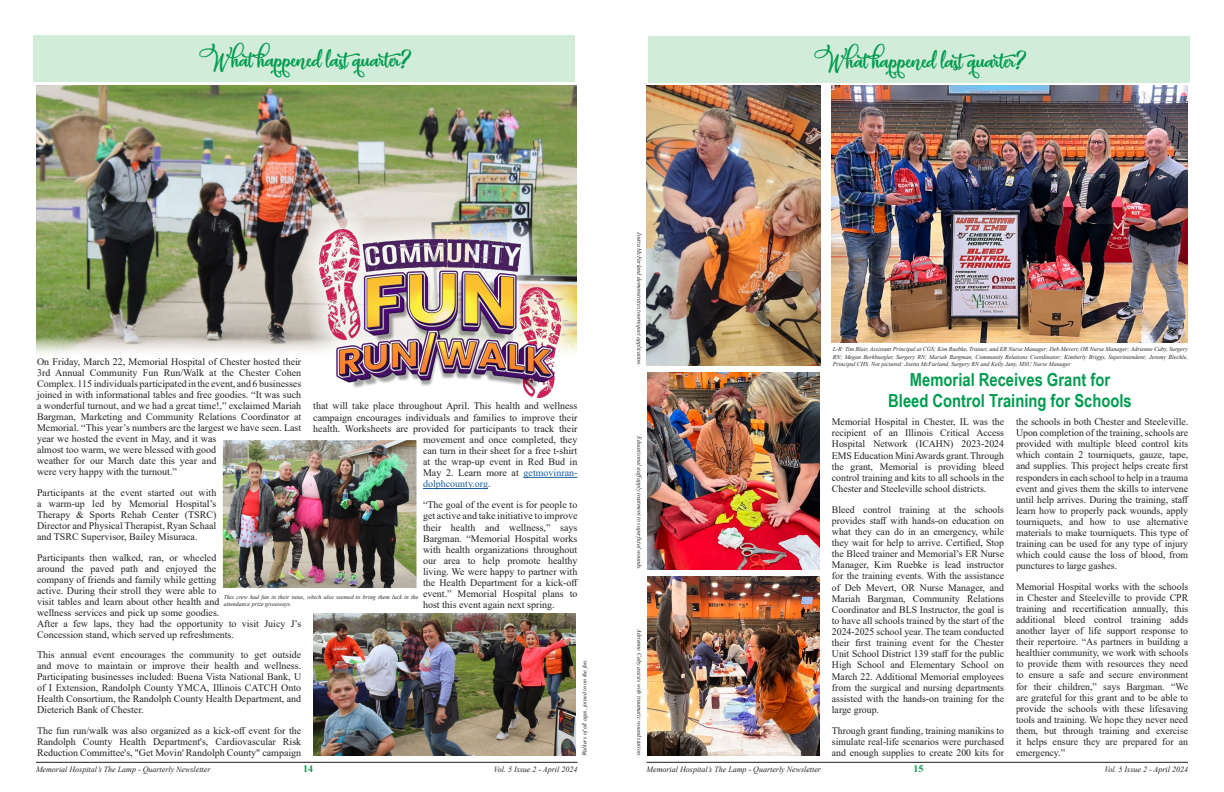
<style>
.page{position:relative;width:1224px;height:792px;background:#fff}
.page>*{position:absolute;margin:0;border:0;box-sizing:border-box;transform-origin:0 0}
.t1{font:22px "Pacific Again";color:#009c50}
.Story_Header{font:700 18px "Arial Narrow";color:#009c50}
.Newsletter_Paragraph_Style{font:10px/11.1px "Times New Roman";color:#231f20;text-align:justify}
.Newsletter_Paragraph_Style-2{font:10px "Times New Roman";color:#175d9e}
.t2{font:700 10px "Times New Roman";color:#009c50}
.t3{font:italic 8px "Times New Roman";color:#231f20}
.Photo_Caption{font:italic 6px/7.2px "Times New Roman";color:#231f20;text-align:justify}
.s1{font-family:"Ampera"}
.s2{color:#175d9e}
.s3{color:#231f20}
</style>
<div class="page">
<hr style="left:36px;top:762px;width:541px;height:1px;background:#231f20">
<hr style="left:647px;top:762px;width:541px;height:1px;background:#231f20">
<img style="left:37px;top:85px;width:540px;height:269px">
<div style="left:33px;top:35px;width:542px;height:46px;background:#d2ecda"></div>
<div style="left:297px;top:207px;width:285px;height:213px;background:#fff;opacity:.77"></div>
<img style="left:320px;top:230px;width:240px;height:168px">
<hr style="left:524px;top:477px;width:53px;height:1px;background:#175d9e">
<hr style="left:423px;top:488px;width:65px;height:1px;background:#175d9e">
<img style="left:313px;top:613px;width:263px;height:143px">
<img style="left:224px;top:441px;width:192px;height:146px">
<div style="left:221px;top:438px;width:198px;height:152px;border:2px solid #fff"></div>
<div style="left:648px;top:36px;width:541px;height:46px;background:#d2ecda"></div>
<img style="left:832px;top:85px;width:356px;height:258px">
<img style="left:647px;top:576px;width:173px;height:180px">
<img style="left:647px;top:373px;width:172px;height:197px">
<img style="left:647px;top:85px;width:173px;height:281px">
<p class="t1" style="left:198px;top:46px;width:216px">W hathappened lastquarter<span class="s1">?</span></p>
<p class="Newsletter_Paragraph_Style" style="left:37px;top:356px;width:266px;text-align:left">On Friday, March 22, Memorial Hospital of Chester hosted their 3rd Annual Community Fun Run/Walk at the Chester Cohen Complex. 115 individuals participated in the event, and 6 businesses joined in with informational tables and free goodies. “It was such a wonderful turnout, and we had a great time!,” exclaimed Mariah Bargman, Marketing and Community Relations Coordinator at Memorial. “This year’s numbers are the largest we have seen. Last year we hosted the event in May, and it was<br>almost too warm, we were blessed with good<br>weather for our March date this year and<br>were very happy with the turnout.”</p>
<p class="Newsletter_Paragraph_Style" style="left:37px;top:487px;width:181px">Participants at the event started out with a warm-up led by Memorial Hospital’s Therapy &amp; Sports Rehab Center (TSRC)<br>Director and Physical Therapist, Ryan Schaal and TSRC Supervisor, Bailey Misuraca.</p>
<p class="Newsletter_Paragraph_Style" style="left:37px;top:552px;width:266px;text-align:left">Participants then walked, ran, or wheeled<br>around the paved path and enjoyed the<br>company of friends and family while getting<br>active. During their stroll they were able to<br>visit tables and learn about other health and<br>wellness services and pick up some goodies.<br>After a few laps, they had the opportunity to visit Juicy J’s Concession stand, which served up refreshments.</p>
<p class="Newsletter_Paragraph_Style" style="left:37px;top:649px;width:266px">This annual event encourages the community to get outside and move to maintain or improve their health and wellness.<br>Participating businesses included: Buena Vista National Bank, U of I Extension, Randolph County YMCA, Illinois CATCH Onto Health Consortium, the Randolph County Health Department, and Dieterich Bank of Chester.</p>
<p class="Newsletter_Paragraph_Style" style="left:37px;top:725px;width:266px">The fun run/walk was also organized as a kick-off event for the Randolph County Health Department's, Cardiovascular Risk Reduction Committee's, "Get Movin' Randolph County" campaign</p>
<p class="Newsletter_Paragraph_Style" style="left:313px;top:400px;width:266px">that will take place throughout April. This health and wellness</p>
<p class="Newsletter_Paragraph_Style" style="left:313px;top:411px;width:266px">campaign encourages individuals and families to improve their</p>
<p class="Newsletter_Paragraph_Style" style="left:313px;top:423px;width:266px">health. Worksheets are provided for participants to track their</p>
<p class="Newsletter_Paragraph_Style" style="left:423px;top:434px;width:156px">movement and once completed, they</p>
<p class="Newsletter_Paragraph_Style" style="left:423px;top:445px;width:156px">can turn in their sheet for a free t-shirt</p>
<p class="Newsletter_Paragraph_Style" style="left:423px;top:456px;width:156px">at the wrap-up event in Red Bud in</p>
<p class="Newsletter_Paragraph_Style" style="left:423px;top:467px;width:156px">May 2. Learn more at <span class="s2">getmovinran-</span></p>
<p class="Newsletter_Paragraph_Style-2" style="left:423px;top:477px;width:69px">dolphcounty.org<span class="s3">.</span></p>
<p class="Newsletter_Paragraph_Style" style="left:423px;top:499px;width:157px">“The goal of the event is for people to get active and take initiative to improve their health and wellness,” says Bargman. “Memorial Hospital works with health organizations throughout our area to help promote healthy living. We were happy to partner with the Health Department for a kick-off event.” Memorial Hospital plans to host this event again next spring.</p>
<p class="Photo_Caption" style="left:224px;top:593px;width:196px">This crew had fun in their tutus, which also seemed to bring them luck in the attendance prize giveaways.</p>
<p class="Photo_Caption" style="left:581px;top:756px;width:98px;rotate:-90deg">Walkers ofall ages, joined in on the fun.</p>
<p class="Photo_Caption" style="left:643px;top:232px;width:135px;rotate:90deg">Joetta McFarland demonstrates tourniquet application.</p>
<p class="Photo_Caption" style="left:643px;top:436px;width:135px;rotate:90deg">Educational staffapply treatment to superficial wounds.</p>
<p class="Photo_Caption" style="left:643px;top:629px;width:128px;rotate:90deg">Adrienne Caby assists with traumatic wound station.</p>
<p class="t1" style="left:813px;top:47px;width:216px">W hathappened lastquarter<span class="s1">?</span></p>
<p class="Photo_Caption" style="left:833px;top:346px;width:357px">L-R: Tim Blair, Assistant Principal at CGS; Kim Ruebke, Trainer, and ER Nurse Manager; Deb Mevert, OR Nurse Manager; Adrienne Caby, Surgery RN; Megan Berkbuegler, Surgery RN; Mariah Bargman, Community Relations Coordinator; Kimberly Briggs, Superintendent; Jeremy Blechle, Principal CHS. Not pictured: Joetta McFarland, Surgery RN and Kelly Jany, MSU Nurse Manager</p>
<p class="Story_Header" style="left:910px;top:366px;width:202px">Memorial Receives Grant for</p>
<p class="Story_Header" style="left:888px;top:387px;width:245px">Bleed Control Training for Schools</p>
<p class="Newsletter_Paragraph_Style" style="left:832px;top:416px;width:174px">Memorial Hospital in Chester, IL was the recipient of an Illinois Critical Access Hospital Network (ICAHN) 2023-2024<br>EMS Education Mini Awards grant. Through the grant, Memorial is providing bleed control training and kits to all schools in the Chester and Steeleville school districts.</p>
<p class="Newsletter_Paragraph_Style" style="left:832px;top:504px;width:174px">Bleed control training at the schools provides staff with hands-on education on what they can do in an emergency, while they wait for help to arrive. Certified, Stop the Bleed trainer and Memorial’s ER Nurse Manager, Kim Ruebke is lead instructor for the training events. With the assistance of Deb Mevert, OR Nurse Manager, and Mariah Bargman, Community Relations Coordinator and BLS Instructor, the goal is to have all schools trained by the start of the 2024-2025 school year. The team conducted their first training event for the Chester Unit School District 139 staff for the public High School and Elementary School on March 22. Additional Memorial employees from the surgical and nursing departments assisted with the hands-on training for the large group.</p>
<p class="Newsletter_Paragraph_Style" style="left:832px;top:725px;width:174px">Through grant funding, training manikins to simulate real-life scenarios were purchased and enough supplies to create 200 kits for</p>
<p class="Newsletter_Paragraph_Style" style="left:1016px;top:416px;width:174px">the schools in both Chester and Steeleville.<br>Upon completion of the training, schools are provided with multiple bleed control kits which contain 2 tourniquets, gauze, tape, and supplies. This project helps create first responders in each school to help in a trauma event and gives them the skills to intervene until help arrives. During the training, staff learn how to properly pack wounds, apply tourniquets, and how to use alternative materials to make tourniquets. This type of training can be used for any type of injury which could cause the loss of blood, from punctures to large gashes.</p>
<p class="Newsletter_Paragraph_Style" style="left:1016px;top:581px;width:174px">Memorial Hospital works with the schools in Chester and Steeleville to provide CPR training and recertification annually, this additional bleed control training adds another layer of life support response to their repertoire. “As partners in building a healthier community, we work with schools to provide them with resources they need to ensure a safe and secure environment for their children,” says Bargman. “We are grateful for this grant and to be able to provide the schools with these lifesaving tools and training. We hope they never need them, but through training and exercise it helps ensure they are prepared for an emergency.”</p>
<p class="t3" style="left:36px;top:763px;width:176px">Memorial Hospital’s The Lamp - Quarterly Newsletter</p>
<p class="t2" style="left:303px;top:761px;width:11px">14</p>
<p class="t3" style="left:494px;top:763px;width:85px">Vol. 5 Issue 2 - April 2024</p>
<p class="t3" style="left:647px;top:763px;width:176px">Memorial Hospital’s The Lamp - Quarterly Newsletter</p>
<p class="t2" style="left:914px;top:761px;width:11px">15</p>
<p class="t3" style="left:1104px;top:763px;width:85px">Vol. 5 Issue 2 - April 2024</p>
</div>
